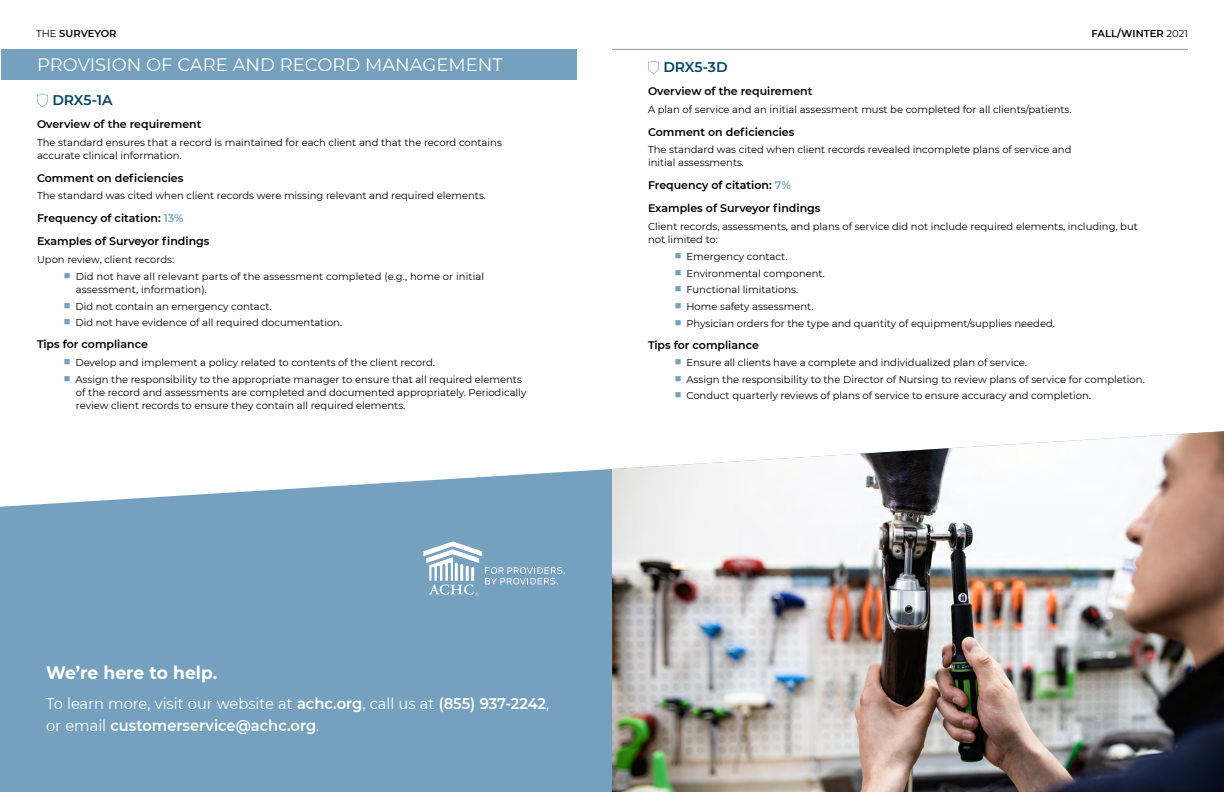
<style>
.page{position:relative;width:1224px;height:792px;background:#fff}
.page>*{position:absolute;margin:0;border:0;box-sizing:border-box;transform-origin:0 0}
.t1{font:18px "Montserrat";color:#fff}
.t2{font:700 18px "Montserrat";color:#fff;scale:.95 1}
.t3{font:15.4px/22.3px "Montserrat";color:#fff;scale:.95 1}
.t4{font:600 14px "Montserrat";color:#004465}
.t5{font:600 11px/23px "Montserrat";color:#000}
.t6{font:10px/16.6px "Montserrat";color:#000}
.t7{font:600 10px "Montserrat";color:#000}
.s1{font-weight:400}
.s2{color:#75a1be}
.s3{font-weight:600}
</style>
<div class="page">
<div style="left:1px;top:49px;width:576px;height:31px;background:#75a1be"></div>
<svg style="left:37px;top:93px;width:11px;height:14px"></svg>
<hr style="left:612px;top:49px;width:576px;height:1px;background:#989899">
<svg style="left:648px;top:60px;width:11px;height:14px"></svg>
<div style="left:0;top:469px;width:612px;height:323px;background:#75a1be"></div>
<img style="left:612px;top:431px;width:612px;height:361px">
<svg style="left:423px;top:541px;width:142px;height:56px;background:#8eb2c9"></svg>
<p class="t7" style="left:36px;top:26px;width:82px"><span class="s1">THE</span> SURVEYOR</p>
<p class="t7" style="left:1091px;top:26px;width:98px">FALL/WINTER <span class="s1">2021</span></p>
<h1 class="t1" style="left:37px;top:52px;width:467px">PROVISION OF CARE AND RECORD MANAGEMENT</h1>
<h3 class="t4" style="left:52px;top:90px;width:62px">DRX5-1A</h3>
<p class="t5" style="left:37px;top:112px;width:166px">Overview of the requirement</p>
<p class="t6" style="left:37px;top:135px;width:466px;line-height:13px">The standard ensures that a record is maintained for each client and that the record contains accurate clinical information.</p>
<p class="t5" style="left:37px;top:166px;width:148px">Comment on deficiencies</p>
<p class="t6" style="left:37px;top:187px;width:451px">The standard was cited when client records were missing relevant and required elements.</p>
<p class="t5" style="left:37px;top:206px;width:174px">Frequency of citation: <span class="s2">13%<br></span>Examples of Surveyor findings</p>
<p class="t6" style="left:76px;top:250px;width:410px;line-height:17.5px;text-indent:-39px">Upon review, client records:<br>Did not have all relevant parts of the assessment completed (e.g., home or initial</p>
<p class="t6" style="left:75px;top:281px;width:268px">assessment, information).<br>Did not contain an emergency contact.<br>Did not have evidence of all required documentation.</p>
<p class="t5" style="left:37px;top:333px;width:112px">Tips for compliance</p>
<p class="t6" style="left:75px;top:354px;width:448px">Develop and implement a policy related to contents of the client record.<br>Assign the responsibility to the appropriate manager to ensure that all required elements</p>
<p class="t6" style="left:76px;top:385px;width:452px;line-height:13px">of the record and assessments are completed and documented appropriately. Periodically review client records to ensure they contain all required elements.</p>
<h3 class="t4" style="left:663px;top:57px;width:66px">DRX5-3D</h3>
<p class="t5" style="left:648px;top:79px;width:166px">Overview of the requirement</p>
<p class="t6" style="left:648px;top:100px;width:425px">A plan of service and an initial assessment must be completed for all clients/patients.</p>
<p class="t5" style="left:648px;top:120px;width:148px">Comment on deficiencies</p>
<p class="t6" style="left:648px;top:143px;width:425px;line-height:13px">The standard was cited when client records revealed incomplete plans of service and initial assessments.</p>
<p class="t5" style="left:648px;top:173px;width:174px">Frequency of citation: <span class="s2">7%<br></span>Examples of Surveyor findings</p>
<p class="t6" style="left:648px;top:219px;width:491px;line-height:13px">Client records, assessments, and plans of service did not include required elements, including, but not limited to:</p>
<p class="t6" style="left:686px;top:248px;width:370px">Emergency contact.<br>Environmental component.<br>Functional limitations.<br>Home safety assessment.<br>Physician orders for the type and quantity of equipment/supplies needed.</p>
<p class="t5" style="left:648px;top:333px;width:112px">Tips for compliance</p>
<p class="t6" style="left:686px;top:354px;width:460px">Ensure all clients have a complete and individualized plan of service.<br>Assign the responsibility to the Director of Nursing to review plans of service for completion.<br>Conduct quarterly reviews of plans of service to ensure accuracy and completion.</p>
<h1 class="t2" style="left:46px;top:659px;width:182px">We’re here to help.</h1>
<h2 class="t3" style="left:46px;top:692px;width:531px">To learn more, visit our website at <span class="s3">achc.org</span>, call us at <span class="s3">(855) 937-2242</span>, or email <span class="s3">customerservice@achc.org</span>.</h2>
</div>
